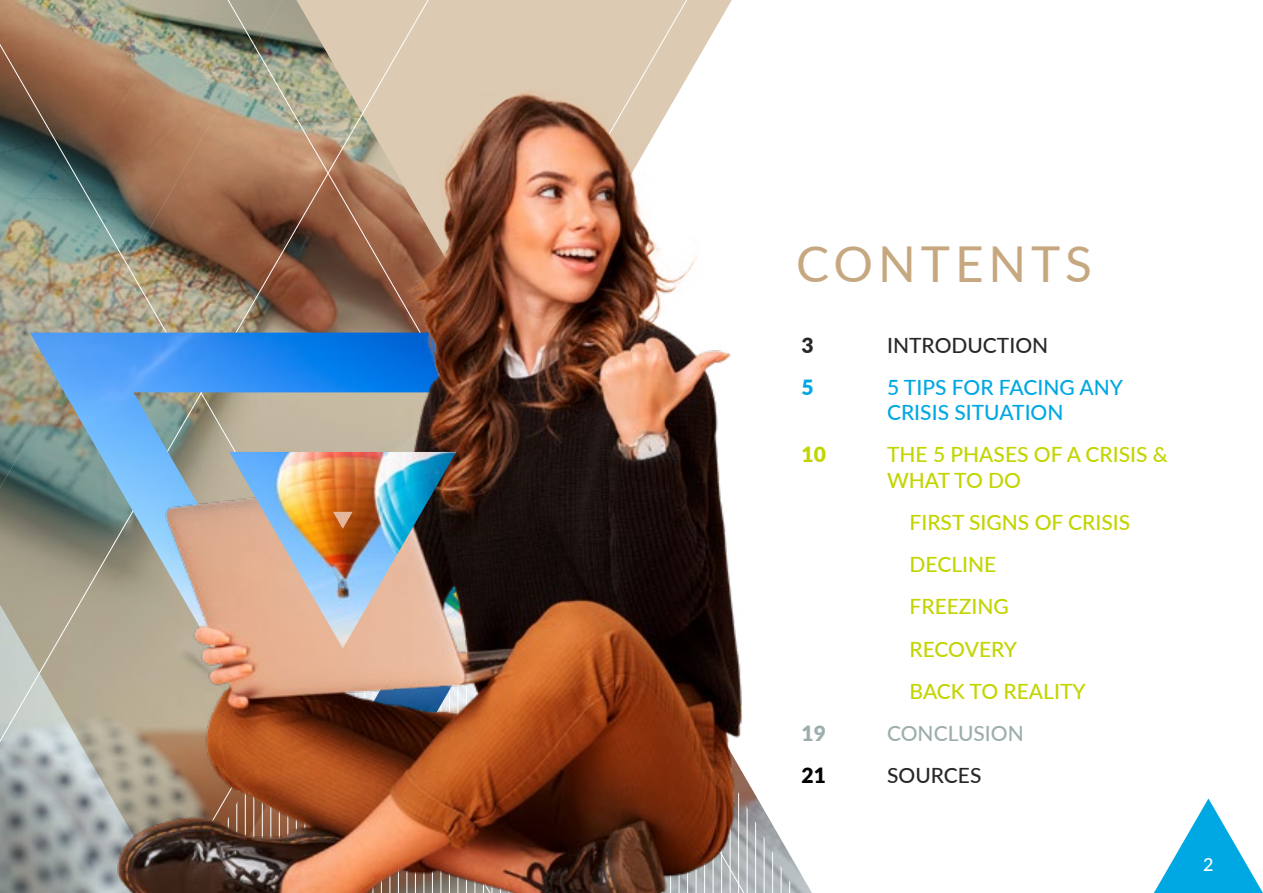
<style>
.page{position:relative;width:1263px;height:893px;background:#fff}
.page>*{position:absolute;margin:0;border:0;box-sizing:border-box;transform-origin:0 0}
.t1{font:49.5px "Lato";letter-spacing:.1em;color:#c6a880}
.t2{font:500 21px/42.2px "Lato";color:#c2d500}
.t3{font:500 21px/25.2px "Lato";color:#00a8e3}
.t4{font:500 21px "Lato";color:#282827}
.t5{font:500 21px "Lato";color:#9dadae}
.t6{font:900 21px "Lato";color:#c2d500}
.t7{font:900 21px "Lato";color:#9dadae}
.t8{font:900 21px "Lato";color:#000}
.t9{font:900 21px "Lato";color:#282827}
.t10{font:900 21px "Lato";color:#00a8e3}
.t11{font:500 18px "Lato";color:#fff}
</style>
<div class="page">
<svg style="left:504px;top:0;width:228px;height:55px;background:#decdb7"></svg>
<img style="left:0;top:0;width:504px;height:893px">
<img style="left:30px;top:333px;width:55px;height:542px">
<img style="left:85px;top:55px;width:709px;height:838px">
<img style="left:229px;top:452px;width:227px;height:196px">
<svg style="left:1154px;top:798px;width:109px;height:95px"></svg>
<h1 class="t1" style="left:796px;top:229px;width:297px">CONTENTS</h1>
<p class="t9" style="left:801px;top:329px;width:14px">3</p>
<p class="t4" style="left:887px;top:330px;width:163px">INTRODUCTION</p>
<p class="t10" style="left:801px;top:372px;width:14px">5</p>
<p class="t3" style="left:887px;top:374px;width:237px">5 TIPS FOR FACING ANY<br>CRISIS SITUATION</p>
<p class="t6" style="left:801px;top:439px;width:26px">10</p>
<p class="t2" style="left:887px;top:441px;width:282px;line-height:25.2px">THE 5 PHASES OF A CRISIS &amp;<br>WHAT TO DO</p>
<p class="t2" style="left:909px;top:500px;width:222px">FIRST SIGNS OF CRISIS<br>DECLINE<br>FREEZING<br>RECOVERY<br>BACK TO REALITY</p>
<p class="t7" style="left:801px;top:717px;width:26px">19</p>
<p class="t5" style="left:887px;top:718px;width:138px">CONCLUSION</p>
<p class="t8" style="left:801px;top:760px;width:26px">21</p>
<p class="t4" style="left:887px;top:760px;width:96px">SOURCES</p>
<p class="t11" style="left:1203px;top:851px;width:12px">2</p>
</div>
